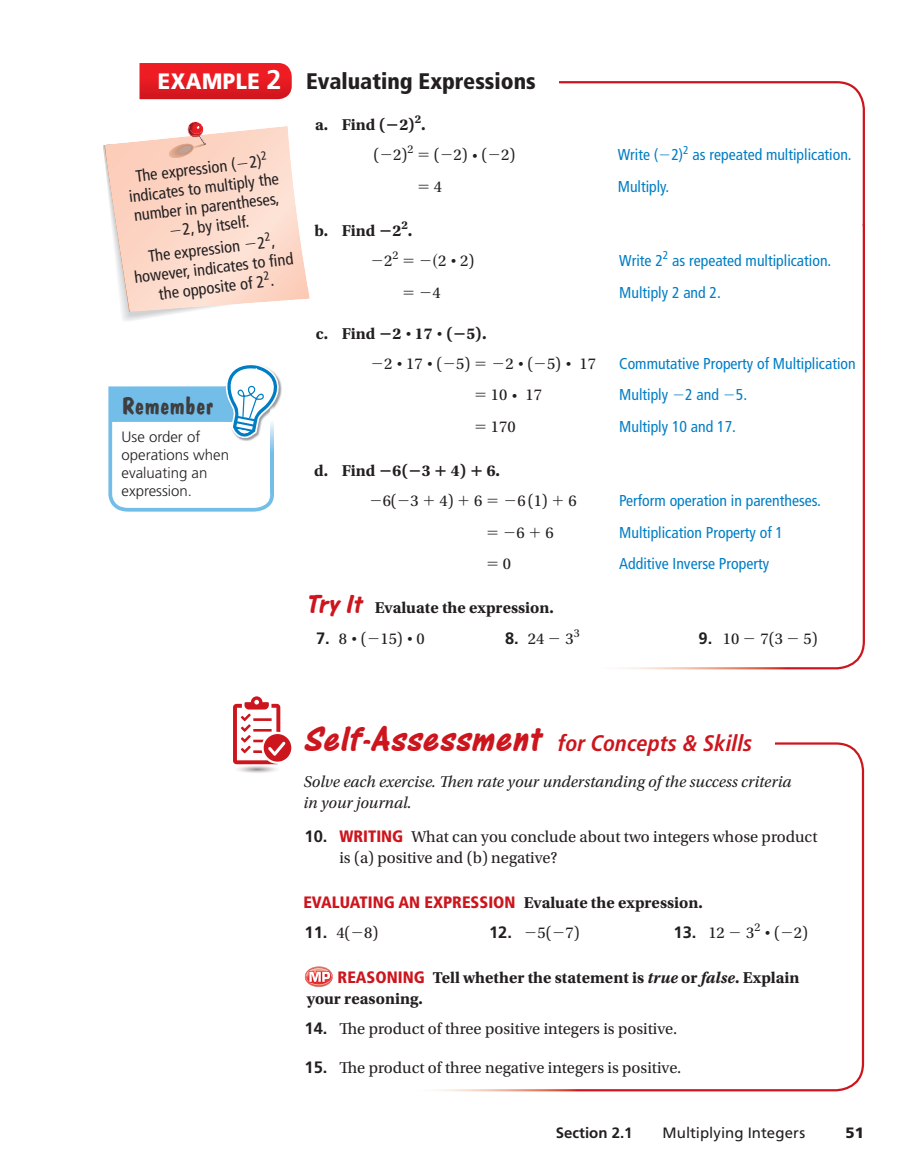
<style>
.page{position:relative;width:918px;height:1175px;background:#fff}
.page>*{position:absolute;margin:0;border:0;box-sizing:border-box;transform-origin:0 0}
.t1{font:700 24px "Dom Casual Std";letter-spacing:.005em;color:#3e3e3f}
.t2{font:italic 700 condensed 22.5px "Frutiger LT Pro";color:#cd151d}
.t3{font:900 condensed 22.5px "Frutiger LT Std";color:#231f20}
.t4{font:16.5px/21px "Utopia Std";color:#231f20}
.t5{font:700 16.5px/30px "Utopia Std";color:#231f20}
.t6{font:condensed 16.5px/19.5px "Frutiger LT Std";color:#231f20;text-align:center}
.t7{font:italic 16.5px/21px "Utopia Std";color:#231f20}
.t8{font:900 condensed 16.5px "Frutiger LT Std";color:#cd151d}
.t9{font:condensed 15.75px "Frutiger LT Std";color:#007ec5}
.t10{font:300 15px/18px "Frutiger LT Std";color:#231f20}
.t11{font:15px "Frutiger LT Std";letter-spacing:.005em;color:#231f20}
.t12{font:700 15px "Frutiger LT Std";color:#231f20}
.t13{font:900 15px "Frutiger LT Std";color:#231f20}
.s1{font-stretch:normal;font-size:22.35px;color:#fff}
.s2{font-weight:700;font-stretch:normal;font-size:27px;color:#fff}
.s3{font-size:17.25px}
.s4{font-weight:400}
.s5{font-family:"One Stroke Script Com";font-style:italic;font-size:27px;color:#cd151d}
.s6{font-family:"Frutiger LT Std";font-weight:700}
.s7{font-family:"One Stroke Script Com";font-stretch:normal;font-size:37.5px}
.s8{font-family:"Frutiger LT Std";font-weight:900;font-stretch:condensed;color:#cd151d}
.s9{font-family:"Utopia Std";font-weight:700;font-stretch:normal;color:#231f20}
.s10{font-style:italic}
</style>
<div class="page">
<svg style="left:559px;top:81px;width:306px;height:141px"></svg>
<svg style="left:620px;top:222px;width:245px;height:448px"></svg>
<svg style="left:140px;top:63px;width:152px;height:36px;background:#e41e24"></svg>
<img style="left:280px;top:381px;width:2px;height:17px">
<svg style="left:108px;top:365px;width:172px;height:146px"></svg>
<svg style="left:435px;top:742px;width:430px;height:350px"></svg>
<svg style="left:305px;top:966px;width:28px;height:21px"></svg>
<svg style="left:221px;top:761px;width:72px;height:15px"></svg>
<svg style="left:233px;top:696px;width:58px;height:68px"></svg>
<svg style="left:103px;top:122px;width:207px;height:199px"></svg>
<h2 class="t3" style="left:158px;top:72px;width:379px"><span class="s1">EXAMPLE</span> <span class="s2">2</span> Evaluating Expressions</h2>
<p class="t5" style="left:374px;top:111px;width:143px;text-indent:-58px">a. Find (−2)<sup>2</sup><span class="s3">.<br></span><span class="s4">(</span>−<span class="s4">2)</span><sup>2</sup> <span class="s4">(</span>−<span class="s4">2)</span> ⋅ <span class="s4">(</span>−<span class="s4">2)</span></p>
<p class="t9" style="left:618px;top:148px;width:235px">Write (−2)<sup>2</sup> as repeated multiplication.</p>
<p class="t6" style="left:126px;top:169px;width:152px;rotate:-7deg">The expression (−2)<sup>2 </sup>indicates to multiply the number in parentheses, −2, by itself.</p>
<p class="t4" style="left:434px;top:177px;width:10px">4</p>
<p class="t9" style="left:618px;top:180px;width:53px">Multiply.</p>
<p class="t5" style="left:370px;top:217px;width:105px;text-indent:-56px">b. Find −2<sup>2</sup><span class="s3">.<br></span>−<span class="s4">2</span><sup>2</sup> − <span class="s4">2</span> ⋅ <span class="s4">2)</span></p>
<p class="t6" style="left:131px;top:250px;width:162px;rotate:-7deg">The expression −2<sup>2</sup>, however, indicates to fi nd the opposite of 2<sup>2</sup>.</p>
<p class="t9" style="left:619px;top:254px;width:214px">Write 2<sup>2</sup> as repeated multiplication.</p>
<p class="t4" style="left:419px;top:283px;width:23px">−4</p>
<p class="t9" style="left:619px;top:286px;width:103px">Multiply 2 and 2.</p>
<p class="t5" style="left:370px;top:320px;width:118px;text-indent:-54px">c. Find −2 ⋅ 17 ⋅ (−5)<span class="s3">. </span>−<span class="s4">2</span> ⋅ <span class="s4">17</span> ⋅ <span class="s4">(</span>−<span class="s4">5)</span></p>
<p class="t4" style="left:492px;top:354px;width:106px">−2 ⋅ (−5) ⋅ 17</p>
<p class="t9" style="left:619px;top:357px;width:238px">Commutative Property of Multiplication</p>
<p class="t4" style="left:491px;top:386px;width:53px">10 ⋅ 17</p>
<p class="t9" style="left:619px;top:388px;width:129px">Multiply −2 and −5.</p>
<p class="t4" style="left:491px;top:417px;width:26px">170</p>
<p class="t9" style="left:619px;top:420px;width:118px">Multiply 10 and 17.</p>
<p class="t5" style="left:369px;top:457px;width:133px;text-indent:-55px">d. Find −6(−3 4) 6<span class="s3">. </span>−<span class="s4">6(</span>−<span class="s4">3 4) 6</span></p>
<h1 class="t1" style="left:122px;top:396px;width:93px">Remember</h1>
<p class="t10" style="left:122px;top:429px;width:109px">Use order of operations when evaluating an expression.</p>
<p class="t4" style="left:504px;top:491px;width:74px">−6 (1) 6</p>
<p class="t9" style="left:619px;top:494px;width:203px">Perform operation in parentheses.</p>
<p class="t4" style="left:503px;top:523px;width:52px">−6 6</p>
<p class="t9" style="left:619px;top:526px;width:165px">Multiplication Property of 1</p>
<p class="t4" style="left:503px;top:554px;width:10px">0</p>
<p class="t9" style="left:619px;top:557px;width:151px">Additive Inverse Property</p>
<p class="t5" style="left:306px;top:594px;width:250px"><span class="s5">Try It</span> Evaluate the expression.</p>
<p class="t4" style="left:316px;top:629px;width:110px"><span class="s6">7.</span> 8 ⋅ (−15) ⋅ 0</p>
<p class="t4" style="left:505px;top:629px;width:76px"><span class="s6">8.</span> 24 − 3<sup>3</sup></p>
<p class="t4" style="left:699px;top:629px;width:121px"><span class="s6">9.</span> 10 − 7(3 − 5)</p>
<h2 class="t2" style="left:303px;top:729px;width:451px"><span class="s7">Self-Assessment</span> for Concepts &amp; Skills</h2>
<p class="t7" style="left:303px;top:772px;width:490px">Solve each exercise. Then rate your understanding of the success criteria in your journal.</p>
<p class="t4" style="left:339px;top:827px;width:480px;text-indent:-35px"><span class="s6">10.</span> <span class="s8">WRITING</span> What can you conclude about two integers whose product is (a) positive and (b) negative?</p>
<p class="t8" style="left:303px;top:895px;width:401px">EVALUATING AN EXPRESSION <span class="s9">Evaluate the expression.</span></p>
<p class="t4" style="left:305px;top:923px;width:75px"><span class="s6">11.</span> 4(−8)</p>
<p class="t4" style="left:489px;top:923px;width:92px"><span class="s6">12.</span> −5(−7)</p>
<p class="t4" style="left:674px;top:923px;width:136px"><span class="s6">13.</span> 12 − 3<sup>2</sup> ⋅ (−2)</p>
<p class="t5" style="left:307px;top:968px;width:494px;line-height:21px;text-indent:31px"><span class="s8">REASONING</span> Tell whether the statement is <span class="s10">true</span> or <span class="s10">false</span>. Explain your reasoning.</p>
<p class="t4" style="left:305px;top:1019px;width:374px"><span class="s6">14.</span> The product of three positive integers is positive.</p>
<p class="t4" style="left:305px;top:1058px;width:378px"><span class="s6">15.</span> The product of three negative integers is positive.</p>
<p class="t12" style="left:556px;top:1126px;width:78px">Section 2.1</p>
<p class="t11" style="left:663px;top:1126px;width:144px">Multiplying Integers</p>
<p class="t13" style="left:846px;top:1126px;width:20px">51</p>
</div>
